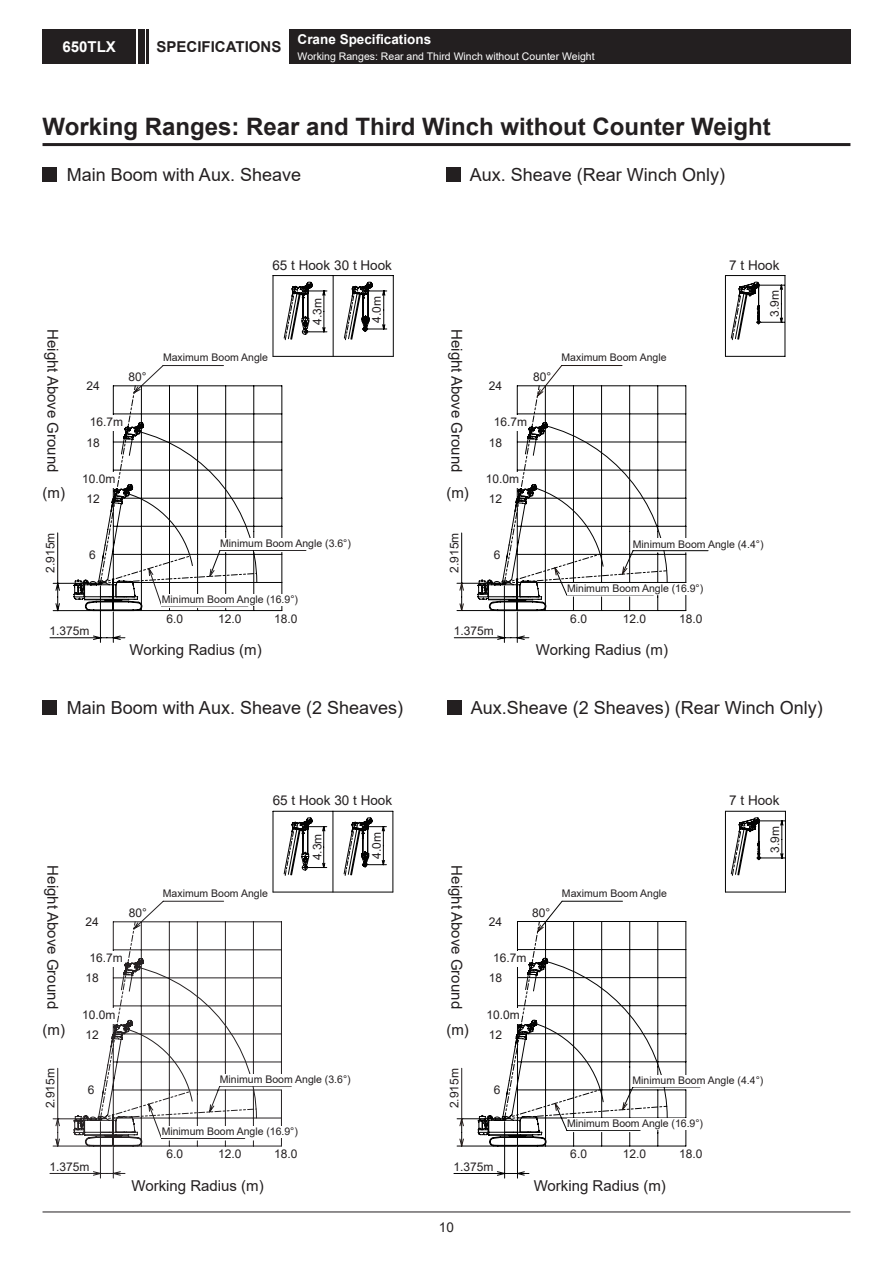
<style>
.page{position:relative;width:893px;height:1263px;background:#fff}
.page>*{position:absolute;margin:0;border:0;box-sizing:border-box;transform-origin:0 0}
.t1{font:700 24px "Arial";color:#231f20}
.t2{font:18px "Arial";color:#231f20}
.t3{font:15px "Arial";color:#231f20}
.t4{font:700 15px "Arial";color:#231f20}
.t5{font:700 15px "Arial";color:#fff}
.t6{font:13.5px "Arial";color:#231f20}
.t7{font:700 13.5px "Arial";color:#fff}
.t8{font:12px "Arial";color:#231f20}
.t9{font:10.5px "Arial";color:#231f20}
.t10{font:10.5px "Arial";color:#fff}
</style>
<div class="page">
<hr style="left:43px;top:1211px;width:807px;height:1px;background:#231f20">
<div style="left:289px;top:30px;width:561px;height:34px;background:#231f20"></div>
<div style="left:138px;top:30px;width:7px;height:34px;background:#231f20"></div>
<hr style="left:147px;top:30px;width:2px;height:34px;background:#231f20">
<div style="left:43px;top:30px;width:93px;height:34px;background:#231f20"></div>
<div style="left:43px;top:168px;width:14px;height:14px;background:#231f20"></div>
<div style="left:446px;top:168px;width:15px;height:14px;background:#231f20"></div>
<svg style="left:273px;top:275px;width:121px;height:16px"></svg>
<svg style="left:272px;top:291px;width:122px;height:260px"></svg>
<svg style="left:50px;top:365px;width:256px;height:278px"></svg>
<hr style="left:43px;top:143px;width:807px;height:3px;background:#231f20">
<div style="left:162px;top:594px;width:136px;height:12px;background:#fff"></div>
<div style="left:220px;top:538px;width:131px;height:12px;background:#fff"></div>
<div style="left:82px;top:473px;width:34px;height:15px;background:#fff"></div>
<div style="left:90px;top:416px;width:34px;height:15px;background:#fff"></div>
<svg style="left:708px;top:275px;width:77px;height:276px"></svg>
<svg style="left:454px;top:532px;width:232px;height:111px"></svg>
<svg style="left:460px;top:583px;width:4px;height:8px"></svg>
<svg style="left:460px;top:603px;width:4px;height:8px"></svg>
<svg style="left:478px;top:365px;width:230px;height:246px"></svg>
<div style="left:632px;top:538px;width:132px;height:12px;background:#fff"></div>
<div style="left:567px;top:583px;width:136px;height:12px;background:#fff"></div>
<div style="left:494px;top:416px;width:34px;height:15px;background:#fff"></div>
<div style="left:486px;top:473px;width:34px;height:15px;background:#fff"></div>
<div style="left:43px;top:700px;width:14px;height:15px;background:#231f20"></div>
<svg style="left:273px;top:811px;width:120px;height:81px"></svg>
<svg style="left:50px;top:901px;width:232px;height:277px"></svg>
<div style="left:162px;top:1126px;width:136px;height:12px;background:#fff"></div>
<div style="left:219px;top:1074px;width:132px;height:12px;background:#fff"></div>
<div style="left:82px;top:1008px;width:34px;height:15px;background:#fff"></div>
<div style="left:90px;top:951px;width:34px;height:15px;background:#fff"></div>
<div style="left:447px;top:700px;width:15px;height:15px;background:#231f20"></div>
<svg style="left:561px;top:811px;width:225px;height:277px"></svg>
<svg style="left:454px;top:1067px;width:76px;height:111px"></svg>
<svg style="left:460px;top:1139px;width:4px;height:7px"></svg>
<hr style="left:461px;top:1068px;width:1px;height:51px;background:#252122">
<svg style="left:478px;top:901px;width:222px;height:246px"></svg>
<svg style="left:460px;top:1118px;width:4px;height:8px"></svg>
<div style="left:632px;top:1075px;width:132px;height:12px;background:#fff"></div>
<div style="left:567px;top:1118px;width:136px;height:12px;background:#fff"></div>
<div style="left:493px;top:951px;width:34px;height:15px;background:#fff"></div>
<div style="left:486px;top:1008px;width:34px;height:15px;background:#fff"></div>
<h3 class="t5" style="left:63px;top:36px;width:55px">650TLX</h3>
<h3 class="t4" style="left:157px;top:36px;width:126px">SPECIFICATIONS</h3>
<p class="t7" style="left:298px;top:30px;width:135px">Crane Specifications</p>
<p class="t10" style="left:298px;top:49px;width:299px">Working Ranges: Rear and Third Winch without Counter Weight</p>
<h1 class="t1" style="left:43px;top:110px;width:730px">Working Ranges: Rear and Third Winch without Counter Weight</h1>
<h2 class="t2" style="left:67px;top:163px;width:236px">Main Boom with Aux. Sheave</h2>
<h2 class="t2" style="left:470px;top:163px;width:257px">Aux. Sheave (Rear Winch Only)</h2>
<p class="t6" style="left:272px;top:256px;width:121px">65 t Hook 30 t Hook</p>
<p class="t8" style="left:309px;top:325px;width:28px;rotate:-90deg">4.3m</p>
<p class="t8" style="left:368px;top:323px;width:28px;rotate:-90deg">4.0m</p>
<p class="t6" style="left:729px;top:256px;width:52px">7 t Hook</p>
<p class="t8" style="left:766px;top:317px;width:28px;rotate:-90deg">3.9m</p>
<h3 class="t3" style="left:63px;top:329px;width:145px;rotate:90deg">Height Above Ground</h3>
<h3 class="t3" style="left:43px;top:483px;width:24px">(m)</h3>
<p class="t8" style="left:87px;top:378px;width:15px">24</p>
<p class="t8" style="left:128px;top:369px;width:20px">80°</p>
<p class="t8" style="left:90px;top:414px;width:35px">16.7m</p>
<p class="t8" style="left:87px;top:434px;width:15px">18</p>
<p class="t8" style="left:82px;top:471px;width:35px">10.0m</p>
<p class="t8" style="left:87px;top:491px;width:15px">12</p>
<p class="t9" style="left:163px;top:350px;width:107px">Maximum Boom Angle</p>
<h3 class="t3" style="left:467px;top:329px;width:145px;rotate:90deg">Height Above Ground</h3>
<h3 class="t3" style="left:446px;top:483px;width:24px">(m)</h3>
<p class="t8" style="left:489px;top:378px;width:15px">24</p>
<p class="t8" style="left:533px;top:369px;width:20px">80°</p>
<p class="t8" style="left:494px;top:414px;width:35px">16.7m</p>
<p class="t8" style="left:489px;top:434px;width:15px">18</p>
<p class="t8" style="left:486px;top:471px;width:35px">10.0m</p>
<p class="t8" style="left:489px;top:491px;width:15px">12</p>
<p class="t9" style="left:561px;top:350px;width:107px">Maximum Boom Angle</p>
<p class="t8" style="left:42px;top:573px;width:42px;rotate:-90deg">2.915m</p>
<p class="t8" style="left:89px;top:546px;width:8px">6</p>
<p class="t8" style="left:49px;top:622px;width:42px">1.375m</p>
<p class="t9" style="left:220px;top:536px;width:132px">Minimum Boom Angle (3.6°)</p>
<p class="t9" style="left:162px;top:592px;width:138px">Minimum Boom Angle (16.9°)</p>
<p class="t8" style="left:166px;top:610px;width:18px">6.0</p>
<p class="t8" style="left:218px;top:610px;width:25px">12.0</p>
<p class="t8" style="left:274px;top:610px;width:25px">18.0</p>
<h3 class="t3" style="left:129px;top:639px;width:134px">Working Radius (m)</h3>
<p class="t8" style="left:446px;top:573px;width:42px;rotate:-90deg">2.915m</p>
<p class="t8" style="left:494px;top:546px;width:8px">6</p>
<p class="t8" style="left:454px;top:622px;width:42px">1.375m</p>
<p class="t9" style="left:633px;top:537px;width:132px">Minimum Boom Angle (4.4°)</p>
<p class="t9" style="left:567px;top:581px;width:138px">Minimum Boom Angle (16.9°)</p>
<p class="t8" style="left:570px;top:610px;width:18px">6.0</p>
<p class="t8" style="left:623px;top:610px;width:25px">12.0</p>
<p class="t8" style="left:679px;top:610px;width:25px">18.0</p>
<h3 class="t3" style="left:536px;top:639px;width:134px">Working Radius (m)</h3>
<h2 class="t2" style="left:67px;top:695px;width:338px">Main Boom with Aux. Sheave (2 Sheaves)</h2>
<h2 class="t2" style="left:471px;top:695px;width:354px">Aux.Sheave (2 Sheaves) (Rear Winch Only)</h2>
<p class="t6" style="left:273px;top:791px;width:121px">65 t Hook 30 t Hook</p>
<p class="t8" style="left:309px;top:860px;width:28px;rotate:-90deg">4.3m</p>
<p class="t8" style="left:368px;top:859px;width:28px;rotate:-90deg">4.0m</p>
<p class="t6" style="left:729px;top:791px;width:52px">7 t Hook</p>
<p class="t8" style="left:767px;top:853px;width:28px;rotate:-90deg">3.9m</p>
<h3 class="t3" style="left:63px;top:865px;width:145px;rotate:90deg">Height Above Ground</h3>
<h3 class="t3" style="left:43px;top:1019px;width:24px">(m)</h3>
<p class="t8" style="left:85px;top:913px;width:15px">24</p>
<p class="t8" style="left:129px;top:905px;width:20px">80°</p>
<p class="t8" style="left:90px;top:949px;width:35px">16.7m</p>
<p class="t8" style="left:85px;top:970px;width:15px">18</p>
<p class="t8" style="left:82px;top:1006px;width:35px">10.0m</p>
<p class="t8" style="left:85px;top:1026px;width:15px">12</p>
<p class="t9" style="left:163px;top:886px;width:107px">Maximum Boom Angle</p>
<h3 class="t3" style="left:467px;top:865px;width:145px;rotate:90deg">Height Above Ground</h3>
<h3 class="t3" style="left:446px;top:1019px;width:24px">(m)</h3>
<p class="t8" style="left:489px;top:913px;width:15px">24</p>
<p class="t8" style="left:532px;top:905px;width:20px">80°</p>
<p class="t8" style="left:493px;top:949px;width:35px">16.7m</p>
<p class="t8" style="left:489px;top:970px;width:15px">18</p>
<p class="t8" style="left:486px;top:1006px;width:35px">10.0m</p>
<p class="t8" style="left:489px;top:1026px;width:15px">12</p>
<p class="t9" style="left:562px;top:886px;width:107px">Maximum Boom Angle</p>
<p class="t8" style="left:42px;top:1108px;width:42px;rotate:-90deg">2.915m</p>
<p class="t8" style="left:88px;top:1081px;width:8px">6</p>
<p class="t8" style="left:50px;top:1158px;width:42px">1.375m</p>
<p class="t9" style="left:220px;top:1072px;width:132px">Minimum Boom Angle (3.6°)</p>
<p class="t9" style="left:162px;top:1124px;width:138px">Minimum Boom Angle (16.9°)</p>
<p class="t8" style="left:166px;top:1146px;width:18px">6.0</p>
<p class="t8" style="left:218px;top:1146px;width:25px">12.0</p>
<p class="t8" style="left:274px;top:1146px;width:25px">18.0</p>
<h3 class="t3" style="left:131px;top:1175px;width:134px">Working Radius (m)</h3>
<p class="t8" style="left:446px;top:1108px;width:42px;rotate:-90deg">2.915m</p>
<p class="t8" style="left:494px;top:1081px;width:8px">6</p>
<p class="t8" style="left:453px;top:1158px;width:42px">1.375m</p>
<p class="t9" style="left:632px;top:1073px;width:132px">Minimum Boom Angle (4.4°)</p>
<p class="t9" style="left:567px;top:1116px;width:138px">Minimum Boom Angle (16.9°)</p>
<p class="t8" style="left:570px;top:1146px;width:18px">6.0</p>
<p class="t8" style="left:623px;top:1146px;width:25px">12.0</p>
<p class="t8" style="left:679px;top:1146px;width:25px">18.0</p>
<h3 class="t3" style="left:534px;top:1175px;width:134px">Working Radius (m)</h3>
<p class="t6" style="left:439px;top:1217px;width:17px">10</p>
</div>
